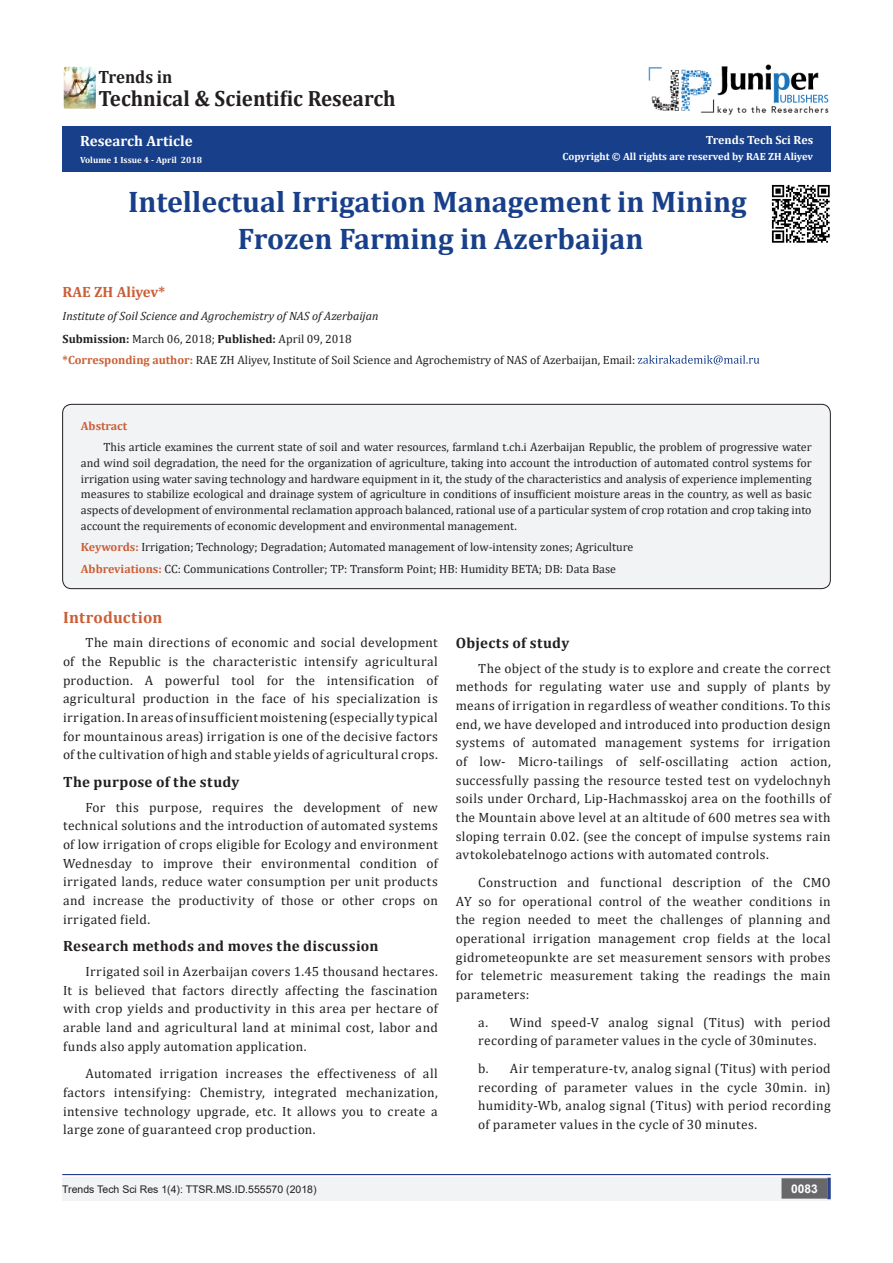
<style>
.page{position:relative;width:893px;height:1263px;background:#fff}
.page>*{position:absolute;margin:0;border:0;box-sizing:border-box;transform-origin:0 0}
.t1{font:700 29.85px "Cambria";color:#183f89}
.t2{font:700 22.2px "Cambria";color:#231f20;scale:.94 1}
.t3{font:700 17.85px "Cambria";color:#231f20;scale:.94 1}
.t4{font:700 16.5px "Cambria";letter-spacing:.015em;color:#ca5f37}
.t5{font:700 15px "Cambria";letter-spacing:.02em;color:#231f20}
.t6{font:700 15px "Cambria";color:#fffefc}
.t7{font:700 15px "Cambria";color:#ca5f37}
.t8{font:13.5px/18.8px "Cambria";letter-spacing:.025em;color:#231f20;text-align:justify}
.t9{font:12px/15.8px "Cambria";color:#231f20;text-align:justify}
.t10{font:italic 12px "Cambria";color:#231f20}
.t11{font:700 12px "Cambria";color:#fffefc}
.t12{font:700 12px "Cambria";color:#ca5f37}
.t13{font:700 12px "Arial";color:#fff}
.t14{font:10.5px "Arial";color:#231f20}
.t15{font:700 10.5px "Cambria";color:#fffefc}
.t16{font:700 9px "Cambria";color:#fffefc}
.s1{font-weight:700}
.s2{font-weight:700;color:#ca5f37}
</style>
<div class="page">
<div style="left:62px;top:126px;width:769px;height:45px;background:#183f89"></div>
<svg style="left:638px;top:355px;width:121px;height:9px"></svg>
<img style="left:648px;top:64px;width:181px;height:51px">
<div style="left:62px;top:1177px;width:393px;height:24px;background:#f2f3f4"></div>
<div style="left:455px;top:1177px;width:376px;height:24px;background:#f2f3f4"></div>
<div style="left:782px;top:1179px;width:45px;height:19px;background:#68676a"></div>
<div style="left:781px;top:1178px;width:46px;height:20px;border:2px solid #68676a"></div>
<svg style="left:827px;top:1178px;width:4px;height:21px"></svg>
<hr style="left:62px;top:1174px;width:769px;height:1px;background:#253f8e">
<img style="left:64px;top:67px;width:32px;height:42px">
<div style="left:63px;top:404px;width:767px;height:185px;background:#f2f3f4;border-radius:9px"></div>
<div style="left:62px;top:404px;width:769px;height:185px;border:1px solid #231f20;border-radius:9px"></div>
<img style="left:771px;top:184px;width:59px;height:59px">
<p class="t3" style="left:98px;top:64px;width:80px">Trends in</p>
<p class="t2" style="left:98px;top:83px;width:318px">Technical &amp; Scientific Research</p>
<p class="t11" style="left:706px;top:132px;width:109px">Trends Tech Sci Res</p>
<p class="t15" style="left:563px;top:149px;width:252px">Copyright © All rights are reserved by RAE ZH Aliyev</p>
<p class="t1" style="left:128px;top:180px;width:620px">Intellectual Irrigation Management in Mining</p>
<p class="t1" style="left:238px;top:218px;width:407px">Frozen Farming in Azerbaijan</p>
<p class="t7" style="left:63px;top:281px;width:104px">RAE ZH Aliyev*</p>
<p class="t10" style="left:63px;top:307px;width:317px">Institute of Soil Science and Agrochemistry of NAS of Azerbaijan</p>
<p class="t9" style="left:63px;top:331px;width:291px"><span class="s1">Submission:</span> March 06, 2018; <span class="s1">Published:</span> April 09, 2018</p>
<p class="t9" style="left:63px;top:352px;width:574px"><span class="s2">*Corresponding author:</span> RAE ZH Aliyev, Institute of Soil Science and Agrochemistry of NAS of Azerbaijan, Email:</p>
<p class="t6" style="left:80px;top:131px;width:114px">Research Article</p>
<p class="t16" style="left:80px;top:153px;width:123px">Volume 1 Issue 4 - April 2018</p>
<p class="t12" style="left:81px;top:417px;width:48px">Abstract</p>
<p class="t9" style="left:81px;top:439px;width:732px;text-indent:22px">This article examines the current state of soil and water resources, farmland t.ch.i Azerbaijan Republic, the problem of progressive water and wind soil degradation, the need for the organization of agriculture, taking into account the introduction of automated control systems for irrigation using water saving technology and hardware equipment in it, the study of the characteristics and analysis of experience implementing measures to stabilize ecological and drainage system of agriculture in conditions of insufficient moisture areas in the country, as well as basic aspects of development of environmental reclamation approach balanced, rational use of a particular system of crop rotation and crop taking into account the requirements of economic development and environmental management.</p>
<p class="t9" style="left:81px;top:539px;width:554px"><span class="s2">Keywords:</span> Irrigation; Technology; Degradation; Automated management of low-intensity zones; Agriculture</p>
<p class="t9" style="left:81px;top:561px;width:537px"><span class="s2">Abbreviations:</span> CC: Communications Controller; TP: Transform Point; HB: Humidity BETA; DB: Data Base</p>
<p class="t4" style="left:63px;top:605px;width:101px">Introduction</p>
<p class="t8" style="left:63px;top:633px;width:376px;text-indent:22px">The main directions of economic and social development of the Republic is the characteristic intensify agricultural production. A powerful tool for the intensification of agricultural production in the face of his specialization is irrigation. In areas of insufficient moistening (especially typical for mountainous areas) irrigation is one of the decisive factors of the cultivation of high and stable yields of agricultural crops.</p>
<p class="t5" style="left:63px;top:771px;width:178px">The purpose of the study</p>
<p class="t8" style="left:63px;top:798px;width:376px;text-indent:22px">For this purpose, requires the development of new technical solutions and the introduction of automated systems of low irrigation of crops eligible for Ecology and environment Wednesday to improve their environmental condition of irrigated lands, reduce water consumption per unit products and increase the productivity of those or other crops on irrigated field.</p>
<p class="t5" style="left:63px;top:936px;width:317px">Research methods and moves the discussion</p>
<p class="t8" style="left:63px;top:962px;width:376px;text-indent:22px">Irrigated soil in Azerbaijan covers 1.45 thousand hectares.<br>It is believed that factors directly affecting the fascination with crop yields and productivity in this area per hectare of arable land and agricultural land at minimal cost, labor and funds also apply automation application.</p>
<p class="t8" style="left:63px;top:1064px;width:376px;text-indent:22px">Automated irrigation increases the effectiveness of all factors intensifying: Chemistry, integrated mechanization, intensive technology upgrade, etc. It allows you to create a large zone of guaranteed crop production.</p>
<p class="t5" style="left:456px;top:632px;width:115px">Objects of study</p>
<p class="t8" style="left:456px;top:658px;width:376px;text-indent:22px">The object of the study is to explore and create the correct methods for regulating water use and supply of plants by means of irrigation in regardless of weather conditions. To this end, we have developed and introduced into production design systems of automated management systems for irrigation of low- Micro-tailings of self-oscillating action action, successfully passing the resource tested test on vydelochnyh soils under Orchard, Lip-Hachmasskoj area on the foothills of the Mountain above level at an altitude of 600 metres sea with sloping terrain 0.02. (see the concept of impulse systems rain avtokolebatelnogo actions with automated controls.</p>
<p class="t8" style="left:456px;top:873px;width:376px;text-indent:22px">Construction and functional description of the CMO AY so for operational control of the weather conditions in the region needed to meet the challenges of planning and operational irrigation management crop fields at the local gidrometeopunkte are set measurement sensors with probes for telemetric measurement taking the readings the main parameters:</p>
<p class="t8" style="left:478px;top:1013px;width:354px">a. Wind speed-V analog signal (Titus) with period recording of parameter values in the cycle of 30minutes.</p>
<p class="t8" style="left:478px;top:1059px;width:354px">b. Air temperature-tv, analog signal (Titus) with period recording of parameter values in the cycle 30min. in) humidity-Wb, analog signal (Titus) with period recording of parameter values in the cycle of 30 minutes.</p>
<p class="t14" style="left:62px;top:1182px;width:256px">Trends Tech Sci Res 1(4): TTSR.MS.ID.555570 (2018)</p>
<p class="t13" style="left:791px;top:1180px;width:28px">0083</p>
</div>
